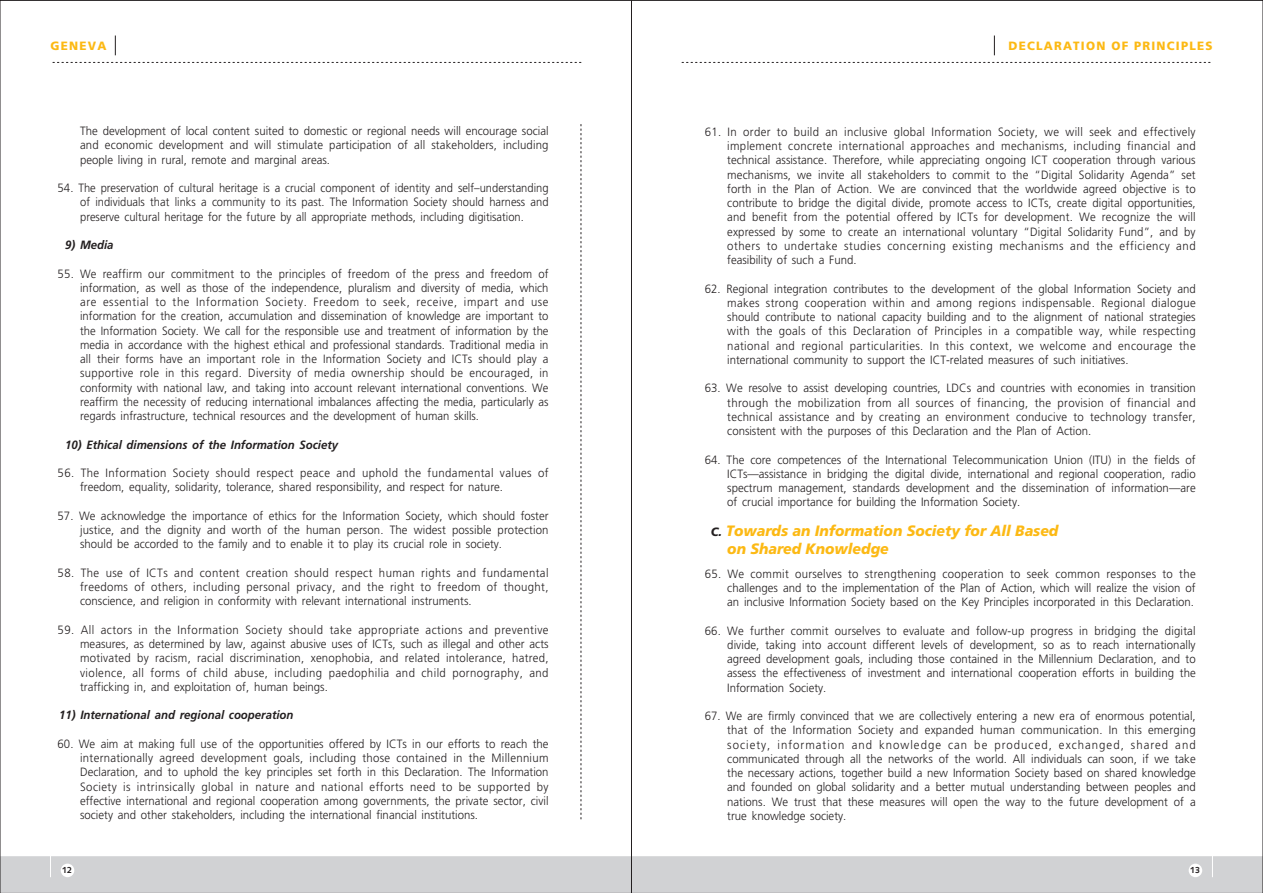
<style>
.page{position:relative;width:1263px;height:893px;background:#fff}
.page>*{position:absolute;margin:0;border:0;box-sizing:border-box;transform-origin:0 0}
.t1{font:italic 900 15px/17.2px "Frutiger";color:#fcb914;scale:.94 1}
.t2{font:300 12px/14.2px "Frutiger";color:#231f20;text-align:justify;scale:.95 1}
.t3{font:italic 700 12px "Frutiger";color:#231f20;scale:.95 1}
.t4{font:900 12px "Frutiger";letter-spacing:.105em;color:#fcb914}
.t5{font:700 8.85px "Syntax";color:#231f20}
.s1{font-size:12px;color:#231f20}
</style>
<div class="page">
<svg style="left:581px;top:124px;width:1px;height:695px"></svg>
<div style="left:0;top:856px;width:1263px;height:37px;background:#d1d2d4"></div>
<svg style="left:50px;top:856px;width:1px;height:21px"></svg>
<div style="left:61px;top:864px;width:13px;height:13px;background:#fff;border-radius:50%"></div>
<svg style="left:1212px;top:856px;width:1px;height:21px"></svg>
<div style="left:1189px;top:864px;width:13px;height:13px;background:#fff;border-radius:50%"></div>
<svg style="left:52px;top:62px;width:529px;height:1px"></svg>
<svg style="left:115px;top:36px;width:1px;height:19px"></svg>
<svg style="left:682px;top:62px;width:529px;height:1px"></svg>
<svg style="left:994px;top:36px;width:1px;height:19px"></svg>
<p class="t4" style="left:51px;top:39px;width:57px">GENEVA</p>
<p class="t4" style="left:1008px;top:39px;width:206px">DECLARATION OF PRINCIPLES</p>
<p class="t2" style="left:80px;top:124px;width:495px">The development of local content suited to domestic or regional needs will encourage social and economic development and will stimulate participation of all stakeholders, including people living in rural, remote and marginal areas.</p>
<p class="t2" style="left:80px;top:181px;width:495px;text-indent:-22px">54. The preservation of cultural heritage is a crucial component of identity and self–understanding of individuals that links a community to its past. The Information Society should harness and preserve cultural heritage for the future by all appropriate methods, including digitisation.</p>
<p class="t3" style="left:65px;top:238px;width:53px">9) Media</p>
<p class="t2" style="left:80px;top:266px;width:495px;text-indent:-22px">55. We reaffirm our commitment to the principles of freedom of the press and freedom of information, as well as those of the independence, pluralism and diversity of media, which are essential to the Information Society. Freedom to seek, receive, impart and use information for the creation, accumulation and dissemination of knowledge are important to the Information Society. We call for the responsible use and treatment of information by the media in accordance with the highest ethical and professional standards. Traditional media in all their forms have an important role in the Information Society and ICTs should play a supportive role in this regard. Diversity of media ownership should be encouraged, in conformity with national law, and taking into account relevant international conventions. We reaffirm the necessity of reducing international imbalances affecting the media, particularly as regards infrastructure, technical resources and the development of human skills.</p>
<p class="t3" style="left:65px;top:437px;width:289px">10) Ethical dimensions of the Information Society</p>
<p class="t2" style="left:80px;top:466px;width:495px;text-indent:-22px">56. The Information Society should respect peace and uphold the fundamental values of freedom, equality, solidarity, tolerance, shared responsibility, and respect for nature.</p>
<p class="t2" style="left:80px;top:509px;width:495px;text-indent:-22px">57. We acknowledge the importance of ethics for the Information Society, which should foster justice, and the dignity and worth of the human person. The widest possible protection should be accorded to the family and to enable it to play its crucial role in society.</p>
<p class="t2" style="left:80px;top:566px;width:495px;text-indent:-22px">58. The use of ICTs and content creation should respect human rights and fundamental freedoms of others, including personal privacy, and the right to freedom of thought, conscience, and religion in conformity with relevant international instruments.</p>
<p class="t2" style="left:80px;top:623px;width:495px;text-indent:-22px">59. All actors in the Information Society should take appropriate actions and preventive measures, as determined by law, against abusive uses of ICTs, such as illegal and other acts motivated by racism, racial discrimination, xenophobia, and related intolerance, hatred, violence, all forms of child abuse, including paedophilia and child pornography, and trafficking in, and exploitation of, human beings.</p>
<p class="t3" style="left:59px;top:708px;width:248px">11) International and regional cooperation</p>
<p class="t2" style="left:80px;top:737px;width:495px;text-indent:-22px">60. We aim at making full use of the opportunities offered by ICTs in our efforts to reach the internationally agreed development goals, including those contained in the Millennium Declaration, and to uphold the key principles set forth in this Declaration. The Information Society is intrinsically global in nature and national efforts need to be supported by effective international and regional cooperation among governments, the private sector, civil society and other stakeholders, including the international financial institutions.</p>
<p class="t2" style="left:727px;top:125px;width:495px;text-indent:-22px">61. In order to build an inclusive global Information Society, we will seek and effectively implement concrete international approaches and mechanisms, including financial and technical assistance. Therefore, while appreciating ongoing ICT cooperation through various mechanisms, we invite all stakeholders to commit to the “Digital Solidarity Agenda” set forth in the Plan of Action. We are convinced that the worldwide agreed objective is to contribute to bridge the digital divide, promote access to ICTs, create digital opportunities, and benefit from the potential offered by ICTs for development. We recognize the will expressed by some to create an international voluntary “Digital Solidarity Fund”, and by others to undertake studies concerning existing mechanisms and the efficiency and feasibility of such a Fund.</p>
<p class="t2" style="left:727px;top:281px;width:495px;text-indent:-22px">62. Regional integration contributes to the development of the global Information Society and makes strong cooperation within and among regions indispensable. Regional dialogue should contribute to national capacity building and to the alignment of national strategies with the goals of this Declaration of Principles in a compatible way, while respecting national and regional particularities. In this context, we welcome and encourage the international community to support the ICT-related measures of such initiatives.</p>
<p class="t2" style="left:727px;top:381px;width:495px;text-indent:-22px">63. We resolve to assist developing countries, LDCs and countries with economies in transition through the mobilization from all sources of financing, the provision of financial and technical assistance and by creating an environment conducive to technology transfer, consistent with the purposes of this Declaration and the Plan of Action.</p>
<p class="t2" style="left:727px;top:452px;width:495px;text-indent:-22px">64. The core competences of the International Telecommunication Union (ITU) in the fields of ICTs—assistance in bridging the digital divide, international and regional cooperation, radio spectrum management, standards development and the dissemination of information—are of crucial importance for building the Information Society.</p>
<p class="t1" style="left:727px;top:522px;width:354px;text-indent:-16px"><span class="s1">C.</span> Towards an Information Society for All Based on Shared Knowledge</p>
<p class="t2" style="left:727px;top:566px;width:495px;text-indent:-22px">65. We commit ourselves to strengthening cooperation to seek common responses to the challenges and to the implementation of the Plan of Action, which will realize the vision of an inclusive Information Society based on the Key Principles incorporated in this Declaration.</p>
<p class="t2" style="left:727px;top:623px;width:495px;text-indent:-22px">66. We further commit ourselves to evaluate and follow-up progress in bridging the digital divide, taking into account different levels of development, so as to reach internationally agreed development goals, including those contained in the Millennium Declaration, and to assess the effectiveness of investment and international cooperation efforts in building the Information Society.</p>
<p class="t2" style="left:727px;top:709px;width:495px;text-indent:-22px">67. We are firmly convinced that we are collectively entering a new era of enormous potential, that of the Information Society and expanded human communication. In this emerging society, information and knowledge can be produced, exchanged, shared and communicated through all the networks of the world. All individuals can soon, if we take the necessary actions, together build a new Information Society based on shared knowledge and founded on global solidarity and a better mutual understanding between peoples and nations. We trust that these measures will open the way to the future development of a true knowledge society.</p>
<p class="t5" style="left:62px;top:865px;width:11px">12</p>
<p class="t5" style="left:1190px;top:865px;width:11px">13</p>
</div>
